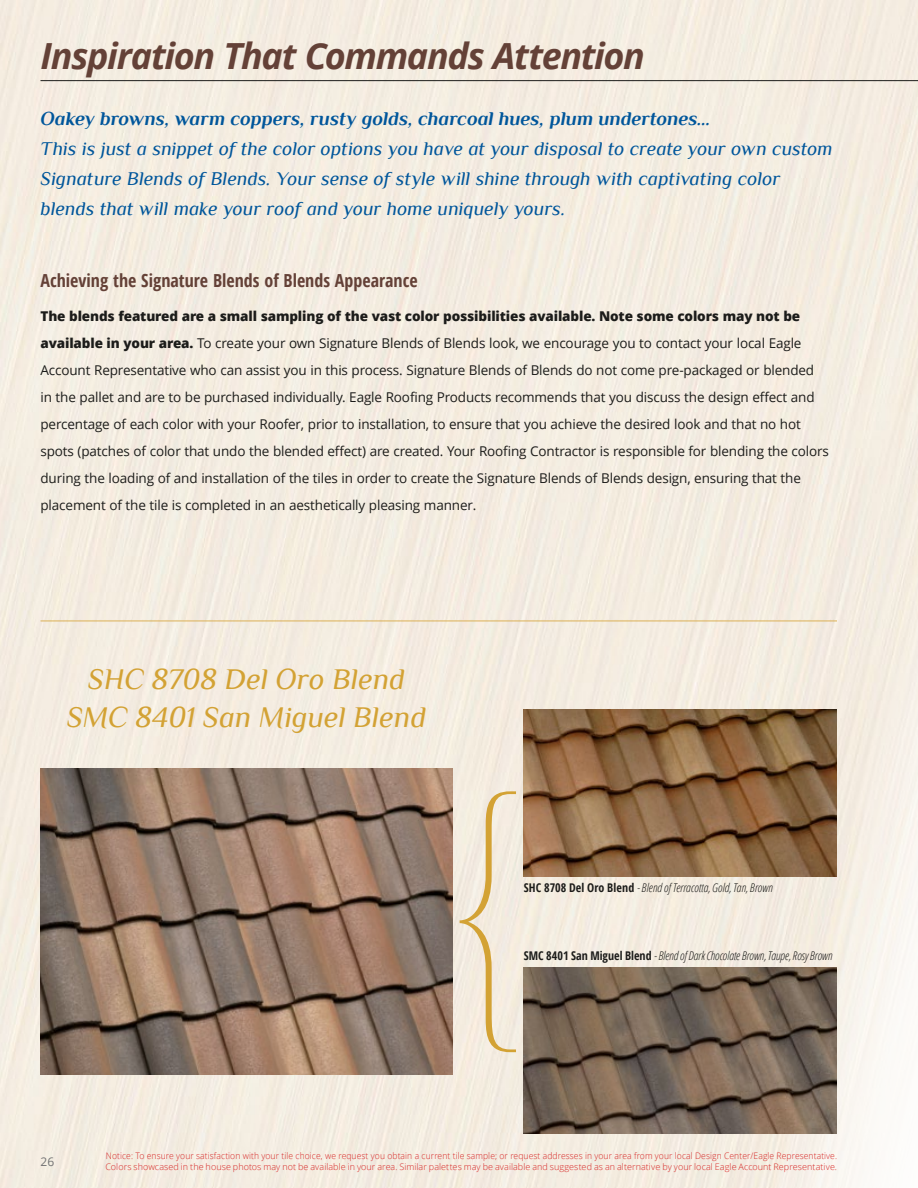
<style>
.page{position:relative;width:918px;height:1188px;background:#f4ece1}
.page>*{position:absolute;margin:0;border:0;box-sizing:border-box;transform-origin:0 0}
.t1{font:italic 700 36px "Open Sans";letter-spacing:-.04em;color:#644137}
.t2{font:italic 30px/37.5px "Philosopher";color:#d3a234;text-align:center}
.t3{font:italic 19.5px/30px "Philosopher";color:#00569b}
.t4{font:italic 700 19.5px "Philosopher";color:#00569b}
.t5{font:700 condensed 18px "Open Sans";color:#644137}
.t6{font:13.5px/27px "Open Sans";letter-spacing:-.01em;color:#1c1c1a}
.t7{font:italic 300 condensed 12px "Open Sans";letter-spacing:-.005em;color:#1c1c1a}
.t8{font:12px "Open Sans";color:#727273}
.t9{font:300 9px/10.5px "Open Sans";letter-spacing:.01em;color:#d72524;scale:.95 1}
.s1{font-weight:800}
.s2{font-weight:700;font-style:normal}
</style>
<div class="page">
<hr style="left:40px;top:621px;width:797px;height:1px;background:#dbb056">
<img style="left:524px;top:709px;width:313px;height:167px">
<img style="left:524px;top:967px;width:313px;height:167px">
<svg style="left:460px;top:791px;width:56px;height:261px;background:#efe3cc"></svg>
<img style="left:40px;top:769px;width:412px;height:305px">
<hr style="left:40px;top:80px;width:878px;height:1px;background:#1c1c1a">
<h1 class="t1" style="left:40px;top:36px;width:606px">Inspiration That Commands Attention</h1>
<h3 class="t4" style="left:40px;top:108px;width:671px">Oakey browns, warm coppers, rusty golds, charcoal hues, plum undertones...</h3>
<p class="t3" style="left:40px;top:134px;width:794px">This is just a snippet of the color options you have at your disposal to create your own custom<br>Signature Blends of Blends. Your sense of style will shine through with captivating color blends that will make your roof and your home uniquely yours.</p>
<h3 class="t5" style="left:40px;top:270px;width:379px">Achieving the Signature Blends of Blends Appearance</h3>
<p class="t6" style="left:40px;top:302px;width:790px"><span class="s1">The blends featured are a small sampling of the vast color possibilities available. Note some colors may not be available in your area.</span> To create your own Signature Blends of Blends look, we encourage you to contact your local Eagle Account Representative who can assist you in this process. Signature Blends of Blends do not come pre-packaged or blended in the pallet and are to be purchased individually. Eagle Roofing Products recommends that you discuss the design effect and percentage of each color with your Roofer, prior to installation, to ensure that you achieve the desired look and that no hot spots (patches of color that undo the blended effect) are created. Your Roofing Contractor is responsible for blending the colors during the loading of and installation of the tiles in order to create the Signature Blends of Blends design, ensuring that the placement of the tile is completed in an aesthetically pleasing manner.</p>
<h2 class="t2" style="left:67px;top:661px;width:361px">SHC 8708 Del Oro Blend<br>SMC 8401 San Miguel Blend</h2>
<p class="t7" style="left:524px;top:881px;width:251px"><span class="s2">SHC 8708 Del Oro Blend</span> - Blend of Terracotta, Gold, Tan, Brown</p>
<p class="t7" style="left:524px;top:949px;width:310px"><span class="s2">SMC 8401 San Miguel Blend</span> - Blend of Dark Chocolate Brown, Taupe, Rosy Brown</p>
<p class="t8" style="left:40px;top:1153px;width:15px">26</p>
<p class="t9" style="left:105px;top:1151px;width:772px">Notice: To ensure your satisfaction with your tile choice, we request you obtain a current tile sample; or request addresses in your area from your local Design Center/Eagle Representative.<br>Colors showcased in the house photos may not be available in your area. Similar palettes may be available and suggested as an alternative by your local Eagle Account Representative.</p>
</div>
